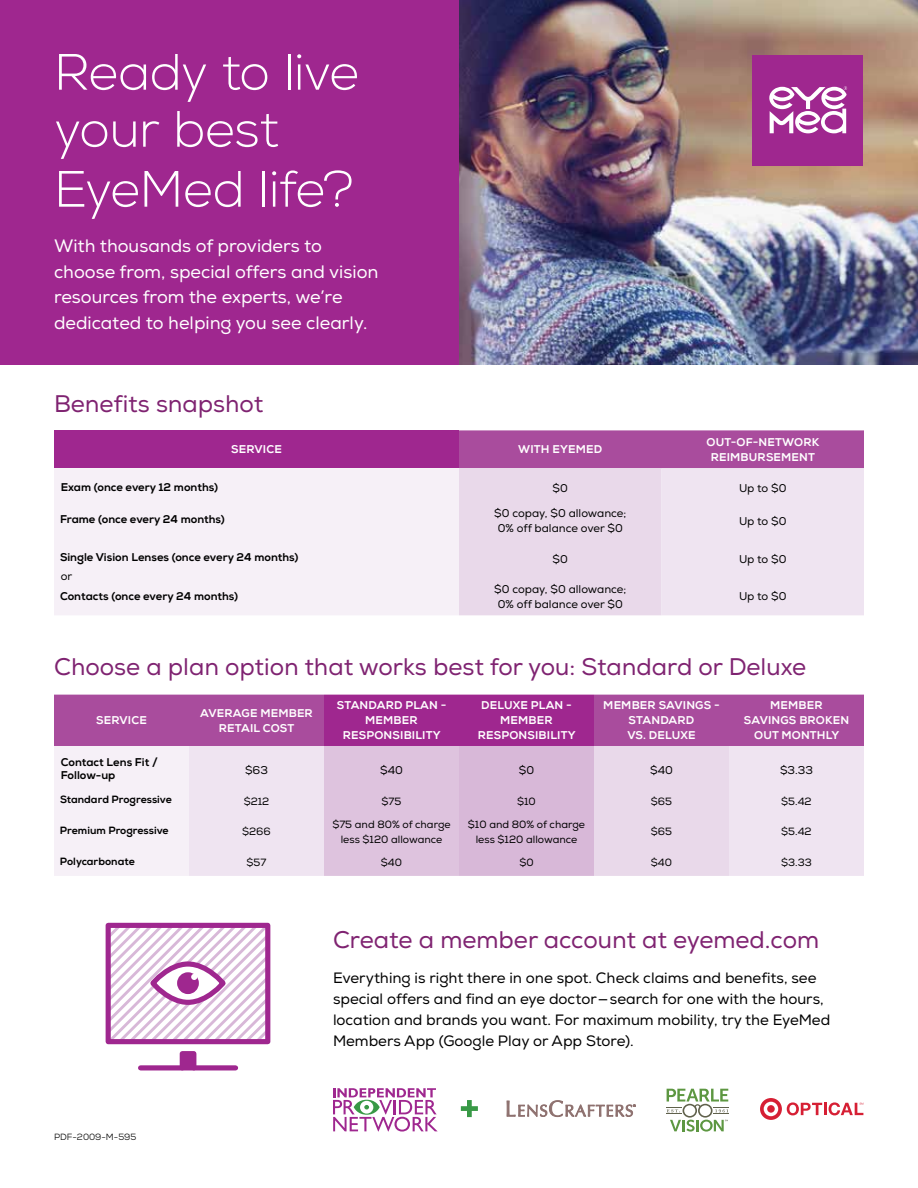
<style>
.page{position:relative;width:918px;height:1188px;background:#fff}
.page>*{position:absolute;margin:0;border:0;box-sizing:border-box;transform-origin:0 0}
.t1{font:300 51px/58.5px "Nexa";letter-spacing:-.02em;color:#fff}
.t2{font:24px "Nexa";color:#7f2371}
.t3{font:18px/25.5px "Nexa";color:#fff}
.t4{font:15px/21px "Nexa";color:#000}
.t5{font:11.25px/15px "Nexa X Bold";letter-spacing:.015em;color:#fff;text-align:center}
.t6{font:11.25px/13.5px "Nexa X Bold";color:#000}
.t7{font:11.25px/15px "Nexa";color:#000;text-align:center}
.t8{font:10.5px/15px "Nexa";color:#000;text-align:center}
.t9{font:10.5px "Nexa X Bold";color:#000}
.t10{font:9px "Nexa";color:#000}
</style>
<div class="page">
<div style="left:0;top:0;width:459px;height:364px;background:#9f278f"></div>
<img style="left:459px;top:0;width:459px;height:364px">
<svg style="left:760px;top:1098px;width:103px;height:22px"></svg>
<svg style="left:667px;top:1089px;width:61px;height:43px"></svg>
<svg style="left:333px;top:1088px;width:105px;height:44px"></svg>
<svg style="left:461px;top:1100px;width:17px;height:17px"></svg>
<svg style="left:507px;top:1101px;width:128px;height:16px"></svg>
<div style="left:106px;top:923px;width:164px;height:121px;border:5px solid #9f278f"></div>
<div style="left:182px;top:1054px;width:12px;height:14px;background:#9f278f"></div>
<div style="left:180px;top:1051px;width:16px;height:19px;border:5px solid #9f278f"></div>
<div style="left:141px;top:1065px;width:95px;height:5px;background:#9f278f"></div>
<svg style="left:108px;top:926px;width:160px;height:116px"></svg>
<div style="left:54px;top:430px;width:405px;height:38px;background:#9f278f"></div>
<div style="left:54px;top:468px;width:405px;height:147px;background:#f6f0f7"></div>
<svg style="left:459px;top:430px;width:405px;height:185px;background:#dec0dd"></svg>
<svg style="left:54px;top:695px;width:810px;height:181px;background:#d5acd2"></svg>
<div style="left:753px;top:55px;width:110px;height:110px;background:#9f278f"></div>
<svg style="left:769px;top:86px;width:78px;height:47px"></svg>
<h1 class="t1" style="left:54px;top:44px;width:307px">Ready to live your best<br>EyeMed life?</h1>
<p class="t3" style="left:54px;top:234px;width:326px">With thousands of providers to choose from, special offers and vision resources from the experts, we’re dedicated to helping you see clearly.</p>
<h2 class="t2" style="left:54px;top:389px;width:211px">Benefits snapshot</h2>
<p class="t5" style="left:231px;top:442px;width:52px">SERVICE</p>
<p class="t5" style="left:518px;top:442px;width:86px">WITH EYEMED</p>
<p class="t5" style="left:706px;top:435px;width:114px">OUT-OF-NETWORK<br>REIMBURSEMENT</p>
<p class="t6" style="left:61px;top:480px;width:159px">Exam (once every 12 months)</p>
<p class="t7" style="left:553px;top:481px;width:17px">$0</p>
<p class="t7" style="left:739px;top:481px;width:49px">Up to $0</p>
<p class="t6" style="left:60px;top:513px;width:166px">Frame (once every 24 months)</p>
<p class="t7" style="left:494px;top:506px;width:133px">$0 copay, $0 allowance;<br>0% off balance over $0</p>
<p class="t7" style="left:739px;top:514px;width:49px">Up to $0</p>
<p class="t6" style="left:60px;top:551px;width:240px">Single Vision Lenses (once every 24 months)</p>
<p class="t7" style="left:553px;top:551px;width:17px">$0</p>
<p class="t7" style="left:739px;top:551px;width:49px">Up to $0</p>
<p class="t6" style="left:60px;top:590px;width:180px">Contacts (once every 24 months)</p>
<p class="t7" style="left:494px;top:582px;width:133px">$0 copay, $0 allowance;<br>0% off balance over $0</p>
<p class="t7" style="left:739px;top:589px;width:49px">Up to $0</p>
<p class="t7" style="left:61px;top:569px;width:13px">or</p>
<h2 class="t2" style="left:54px;top:652px;width:754px">Choose a plan option that works best for you: Standard or Deluxe</h2>
<p class="t5" style="left:96px;top:713px;width:52px">SERVICE</p>
<p class="t5" style="left:200px;top:706px;width:114px">AVERAGE MEMBER<br>RETAIL COST</p>
<p class="t5" style="left:337px;top:698px;width:111px">STANDARD PLAN -<br>MEMBER<br>RESPONSIBILITY</p>
<p class="t5" style="left:478px;top:698px;width:99px">DELUXE PLAN -<br>MEMBER<br>RESPONSIBILITY</p>
<p class="t5" style="left:603px;top:698px;width:118px">MEMBER SAVINGS -<br>STANDARD<br>VS. DELUXE</p>
<p class="t5" style="left:744px;top:698px;width:107px">MEMBER<br>SAVINGS BROKEN<br>OUT MONTHLY</p>
<p class="t6" style="left:61px;top:755px;width:99px">Contact Lens Fit /<br>Follow-up</p>
<p class="t7" style="left:245px;top:763px;width:24px">$63</p>
<p class="t7" style="left:380px;top:763px;width:24px">$40</p>
<p class="t7" style="left:519px;top:763px;width:17px">$0</p>
<p class="t7" style="left:650px;top:763px;width:24px">$40</p>
<p class="t7" style="left:780px;top:763px;width:34px">$3.33</p>
<p class="t9" style="left:60px;top:793px;width:113px">Standard Progressive</p>
<p class="t8" style="left:244px;top:794px;width:27px">$212</p>
<p class="t8" style="left:382px;top:794px;width:21px">$75</p>
<p class="t8" style="left:517px;top:794px;width:20px">$10</p>
<p class="t8" style="left:651px;top:794px;width:23px">$65</p>
<p class="t8" style="left:781px;top:794px;width:32px">$5.42</p>
<p class="t9" style="left:60px;top:824px;width:110px">Premium Progressive</p>
<p class="t8" style="left:242px;top:824px;width:30px">$266</p>
<p class="t8" style="left:332px;top:817px;width:120px">$75 and 80% of charge less $120 allowance</p>
<p class="t8" style="left:468px;top:817px;width:119px">$10 and 80% of charge less $120 allowance</p>
<p class="t8" style="left:651px;top:824px;width:23px">$65</p>
<p class="t8" style="left:781px;top:824px;width:32px">$5.42</p>
<p class="t9" style="left:60px;top:855px;width:76px">Polycarbonate</p>
<p class="t8" style="left:247px;top:855px;width:21px">$57</p>
<p class="t8" style="left:381px;top:855px;width:23px">$40</p>
<p class="t8" style="left:519px;top:855px;width:16px">$0</p>
<p class="t8" style="left:651px;top:855px;width:23px">$40</p>
<p class="t8" style="left:781px;top:855px;width:32px">$3.33</p>
<p class="t10" style="left:54px;top:1131px;width:84px">PDF-2009-M-595</p>
<h2 class="t2" style="left:333px;top:926px;width:488px">Create a member account at eyemed.com</h2>
<p class="t4" style="left:333px;top:968px;width:499px">Everything is right there in one spot. Check claims and benefits, see special offers and find an eye doctor — search for one with the hours, location and brands you want. For maximum mobility, try the EyeMed Members App (Google Play or App Store).</p>
</div>
